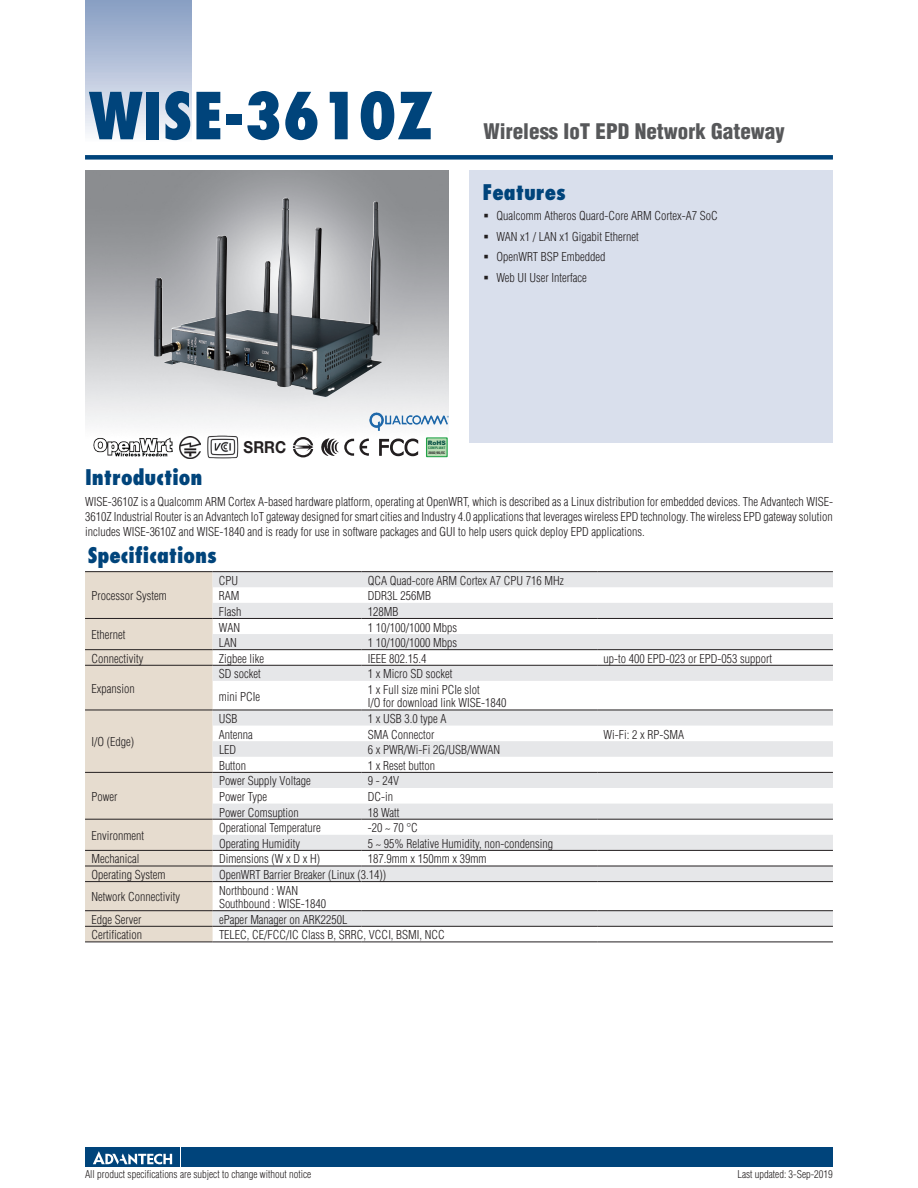
<style>
.page{position:relative;width:918px;height:1188px;background:#fff}
.page>*{position:absolute;margin:0;border:0;box-sizing:border-box;transform-origin:0 0}
.t1{font:800 condensed 63px "Futura";color:#00447b}
.t2{font:800 condensed 21px "Futura";color:#00447b}
.t3{font:900 condensed 21px "Helvetica";color:#57585a}
.t4{font:700 16.5px "Helvetica Neue";color:#231f20;scale:.91 1}
.t5{font:300 condensed 12px/20.7px "Helvetica";color:#231f20}
.t6{font:300 condensed 10.5px "Helvetica";color:#231f20}
.t7{font:900 6px "Arial";color:#0c5447}
.t8{font:700 condensed 3.3px "Helvetica";color:#231f20;scale:1.11 1}
.t9{font:700 condensed 3.3px "Helvetica";color:#0c6a39;scale:1.05 1}
</style>
<div class="page">
<div style="left:85px;top:155px;width:748px;height:5px;background:#00447b"></div>
<div style="left:85px;top:0;width:106px;height:143px;background:linear-gradient(to bottom,#849bc1,#f9fafc)"></div>
<div style="left:182px;top:1147px;width:651px;height:20px;background:#00447b"></div>
<div style="left:85px;top:1147px;width:95px;height:20px;background:#00447b"></div>
<svg style="left:93px;top:1151px;width:79px;height:14px"></svg>
<div style="left:470px;top:170px;width:363px;height:272px;background:#d9dfec"></div>
<img style="left:85px;top:170px;width:363px;height:272px">
<div style="left:85px;top:572px;width:128px;height:370px;background:#e6dccf"></div>
<svg style="left:213px;top:572px;width:620px;height:354px"></svg>
<hr style="left:85px;top:571px;width:128px;height:1px;background:#231f20">
<hr style="left:85px;top:618px;width:128px;height:1px;background:#231f20">
<hr style="left:213px;top:571px;width:148px;height:1px;background:#231f20">
<hr style="left:361px;top:571px;width:236px;height:1px;background:#231f20">
<hr style="left:597px;top:571px;width:236px;height:1px;background:#231f20">
<hr style="left:213px;top:618px;width:148px;height:1px;background:#231f20">
<hr style="left:361px;top:618px;width:236px;height:1px;background:#231f20">
<hr style="left:597px;top:618px;width:236px;height:1px;background:#231f20">
<hr style="left:85px;top:649px;width:128px;height:1px;background:#231f20">
<hr style="left:213px;top:649px;width:148px;height:1px;background:#231f20">
<hr style="left:361px;top:649px;width:236px;height:1px;background:#231f20">
<hr style="left:597px;top:649px;width:236px;height:1px;background:#231f20">
<hr style="left:85px;top:665px;width:128px;height:1px;background:#231f20">
<hr style="left:85px;top:710px;width:128px;height:1px;background:#231f20">
<hr style="left:213px;top:665px;width:148px;height:1px;background:#231f20">
<hr style="left:361px;top:665px;width:236px;height:1px;background:#231f20">
<hr style="left:597px;top:665px;width:236px;height:1px;background:#231f20">
<hr style="left:213px;top:710px;width:148px;height:1px;background:#231f20">
<hr style="left:361px;top:710px;width:236px;height:1px;background:#231f20">
<hr style="left:597px;top:710px;width:236px;height:1px;background:#231f20">
<hr style="left:85px;top:772px;width:128px;height:1px;background:#231f20">
<hr style="left:85px;top:819px;width:128px;height:1px;background:#231f20">
<hr style="left:213px;top:772px;width:148px;height:1px;background:#231f20">
<hr style="left:361px;top:772px;width:236px;height:1px;background:#231f20">
<hr style="left:597px;top:772px;width:236px;height:1px;background:#231f20">
<hr style="left:213px;top:819px;width:148px;height:1px;background:#231f20">
<hr style="left:361px;top:819px;width:236px;height:1px;background:#231f20">
<hr style="left:597px;top:819px;width:236px;height:1px;background:#231f20">
<hr style="left:85px;top:850px;width:128px;height:1px;background:#231f20">
<hr style="left:213px;top:850px;width:148px;height:1px;background:#231f20">
<hr style="left:361px;top:850px;width:236px;height:1px;background:#231f20">
<hr style="left:597px;top:850px;width:236px;height:1px;background:#231f20">
<hr style="left:85px;top:866px;width:128px;height:1px;background:#231f20">
<hr style="left:213px;top:866px;width:148px;height:1px;background:#231f20">
<hr style="left:361px;top:866px;width:236px;height:1px;background:#231f20">
<hr style="left:597px;top:866px;width:236px;height:1px;background:#231f20">
<hr style="left:85px;top:881px;width:128px;height:1px;background:#231f20">
<hr style="left:213px;top:881px;width:148px;height:1px;background:#231f20">
<hr style="left:361px;top:881px;width:236px;height:1px;background:#231f20">
<hr style="left:597px;top:881px;width:236px;height:1px;background:#231f20">
<hr style="left:85px;top:910px;width:128px;height:1px;background:#231f20">
<hr style="left:213px;top:910px;width:148px;height:1px;background:#231f20">
<hr style="left:361px;top:910px;width:236px;height:1px;background:#231f20">
<hr style="left:597px;top:910px;width:236px;height:1px;background:#231f20">
<hr style="left:85px;top:926px;width:128px;height:1px;background:#231f20">
<hr style="left:213px;top:926px;width:148px;height:1px;background:#231f20">
<hr style="left:361px;top:926px;width:236px;height:1px;background:#231f20">
<hr style="left:597px;top:926px;width:236px;height:1px;background:#231f20">
<hr style="left:85px;top:942px;width:128px;height:1px;background:#231f20">
<hr style="left:213px;top:942px;width:148px;height:1px;background:#231f20">
<hr style="left:361px;top:942px;width:236px;height:1px;background:#231f20">
<hr style="left:597px;top:942px;width:236px;height:1px;background:#231f20">
<svg style="left:379px;top:438px;width:39px;height:19px"></svg>
<svg style="left:426px;top:437px;width:22px;height:20px"></svg>
<div style="left:427px;top:438px;width:20px;height:18px;background:#b8dbb4"></div>
<img style="left:154px;top:198px;width:215px;height:199px">
<img style="left:369px;top:413px;width:79px;height:17px">
<img style="left:94px;top:438px;width:78px;height:19px">
<svg style="left:320px;top:438px;width:49px;height:18px"></svg>
<svg style="left:293px;top:437px;width:20px;height:20px"></svg>
<img style="left:206px;top:434px;width:33px;height:25px">
<img style="left:179px;top:436px;width:21px;height:22px">
<h1 class="t1" style="left:89px;top:76px;width:346px">WISE-3610Z</h1>
<h2 class="t3" style="left:484px;top:119px;width:303px">Wireless IoT EPD Network Gateway</h2>
<h2 class="t2" style="left:482px;top:179px;width:85px">Features</h2>
<p class="t5" style="left:496px;top:205px;width:223px">Qualcomm Atheros Quard-Core ARM Cortex-A7 SoC<br>WAN x1 / LAN x1 Gigabit Ethernet<br>OpenWRT BSP Embedded<br>Web UI User Interface</p>
<p class="t7" style="left:428px;top:439px;width:19px">RoHS</p>
<p class="t9" style="left:428px;top:446px;width:18px">COMPLIANT</p>
<h3 class="t4" style="left:244px;top:437px;width:48px">SRRC</h3>
<p class="t8" style="left:428px;top:451px;width:17px">2002/95/EC</p>
<h2 class="t2" style="left:85px;top:464px;width:119px">Introduction</h2>
<p class="t5" style="left:85px;top:494px;width:749px;line-height:15px;text-align:justify">WISE-3610Z is a Qualcomm ARM Cortex A-based hardware platform, operating at OpenWRT, which is described as a Linux distribution for embedded devices. The Advantech WISE-3610Z Industrial Router is an Advantech IoT gateway designed for smart cities and Industry 4.0 applications that leverages wireless EPD technology. The wireless EPD gateway solution includes WISE-3610Z and WISE-1840 and is ready for use in software packages and GUI to help users quick deploy EPD applications.</p>
<h2 class="t2" style="left:88px;top:542px;width:131px">Specifications</h2>
<p class="t5" style="left:91px;top:586px;width:77px">Processor System</p>
<p class="t5" style="left:219px;top:570px;width:21px">CPU</p>
<p class="t5" style="left:368px;top:570px;width:197px">QCA Quad-core ARM Cortex A7 CPU 716 MHz</p>
<p class="t5" style="left:219px;top:586px;width:22px">RAM</p>
<p class="t5" style="left:368px;top:586px;width:65px">DDR3L 256MB</p>
<p class="t5" style="left:219px;top:601px;width:24px">Flash</p>
<p class="t5" style="left:368px;top:601px;width:32px">128MB</p>
<p class="t5" style="left:91px;top:625px;width:35px">Ethernet</p>
<p class="t5" style="left:219px;top:617px;width:23px">WAN</p>
<p class="t5" style="left:368px;top:617px;width:91px">1 10/100/1000 Mbps</p>
<p class="t5" style="left:219px;top:632px;width:19px">LAN</p>
<p class="t5" style="left:368px;top:632px;width:91px">1 10/100/1000 Mbps</p>
<p class="t5" style="left:91px;top:648px;width:53px">Connectivity</p>
<p class="t5" style="left:219px;top:648px;width:47px">Zigbee like</p>
<p class="t5" style="left:368px;top:648px;width:60px">IEEE 802.15.4</p>
<p class="t5" style="left:604px;top:648px;width:170px">up-to 400 EPD-023 or EPD-053 support</p>
<p class="t5" style="left:91px;top:678px;width:45px">Expansion</p>
<p class="t5" style="left:219px;top:664px;width:43px">SD socket</p>
<p class="t5" style="left:368px;top:664px;width:86px">1 x Micro SD socket</p>
<p class="t5" style="left:219px;top:686px;width:43px">mini PCIe</p>
<p class="t5" style="left:368px;top:683px;width:140px;line-height:13.5px">1 x Full size mini PCIe slot<br>I/O for download link WISE-1840</p>
<p class="t5" style="left:91px;top:732px;width:44px">I/O (Edge)</p>
<p class="t5" style="left:91px;top:786px;width:28px">Power</p>
<p class="t5" style="left:91px;top:825px;width:54px">Environment</p>
<p class="t5" style="left:219px;top:708px;width:20px">USB</p>
<p class="t5" style="left:368px;top:708px;width:80px">1 x USB 3.0 type A</p>
<p class="t5" style="left:219px;top:724px;width:35px">Antenna</p>
<p class="t5" style="left:368px;top:724px;width:68px">SMA Connector</p>
<p class="t5" style="left:604px;top:724px;width:82px">Wi-Fi: 2 x RP-SMA</p>
<p class="t5" style="left:219px;top:739px;width:19px">LED</p>
<p class="t5" style="left:368px;top:739px;width:134px">6 x PWR/Wi-Fi 2G/USB/WWAN</p>
<p class="t5" style="left:219px;top:755px;width:29px">Button</p>
<p class="t5" style="left:368px;top:755px;width:69px">1 x Reset button</p>
<p class="t5" style="left:219px;top:771px;width:93px">Power Supply Voltage</p>
<p class="t5" style="left:368px;top:771px;width:33px">9 - 24V</p>
<p class="t5" style="left:219px;top:786px;width:49px">Power Type</p>
<p class="t5" style="left:368px;top:786px;width:27px">DC-in</p>
<p class="t5" style="left:219px;top:802px;width:81px">Power Comsuption</p>
<p class="t5" style="left:368px;top:802px;width:33px">18 Watt</p>
<p class="t5" style="left:219px;top:817px;width:103px">Operational Temperature</p>
<p class="t5" style="left:368px;top:817px;width:52px">-20 ~ 70 °C</p>
<p class="t5" style="left:219px;top:833px;width:83px">Operating Humidity</p>
<p class="t5" style="left:368px;top:833px;width:187px">5 ~ 95% Relative Humidity, non-condensing</p>
<p class="t5" style="left:91px;top:849px;width:49px">Mechanical</p>
<p class="t5" style="left:219px;top:849px;width:103px">Dimensions (W x D x H)</p>
<p class="t5" style="left:368px;top:849px;width:120px">187.9mm x 150mm x 39mm</p>
<p class="t5" style="left:91px;top:864px;width:75px">Operating System</p>
<p class="t5" style="left:219px;top:864px;width:169px">OpenWRT Barrier Breaker (Linux (3.14))</p>
<p class="t5" style="left:91px;top:887px;width:90px">Network Connectivity</p>
<p class="t5" style="left:219px;top:883px;width:109px;line-height:13.5px">Northbound : WAN<br>Southbound : WISE-1840</p>
<p class="t5" style="left:91px;top:909px;width:52px">Edge Server</p>
<p class="t5" style="left:219px;top:909px;width:130px">ePaper Manager on ARK2250L</p>
<p class="t5" style="left:91px;top:925px;width:52px">Certification</p>
<p class="t5" style="left:219px;top:925px;width:227px">TELEC, CE/FCC/IC Class B, SRRC, VCCI, BSMI, NCC</p>
<p class="t6" style="left:85px;top:1168px;width:228px">All product specifications are subject to change without notice</p>
<p class="t6" style="left:737px;top:1168px;width:97px">Last updated: 3-Sep-2019</p>
</div>
